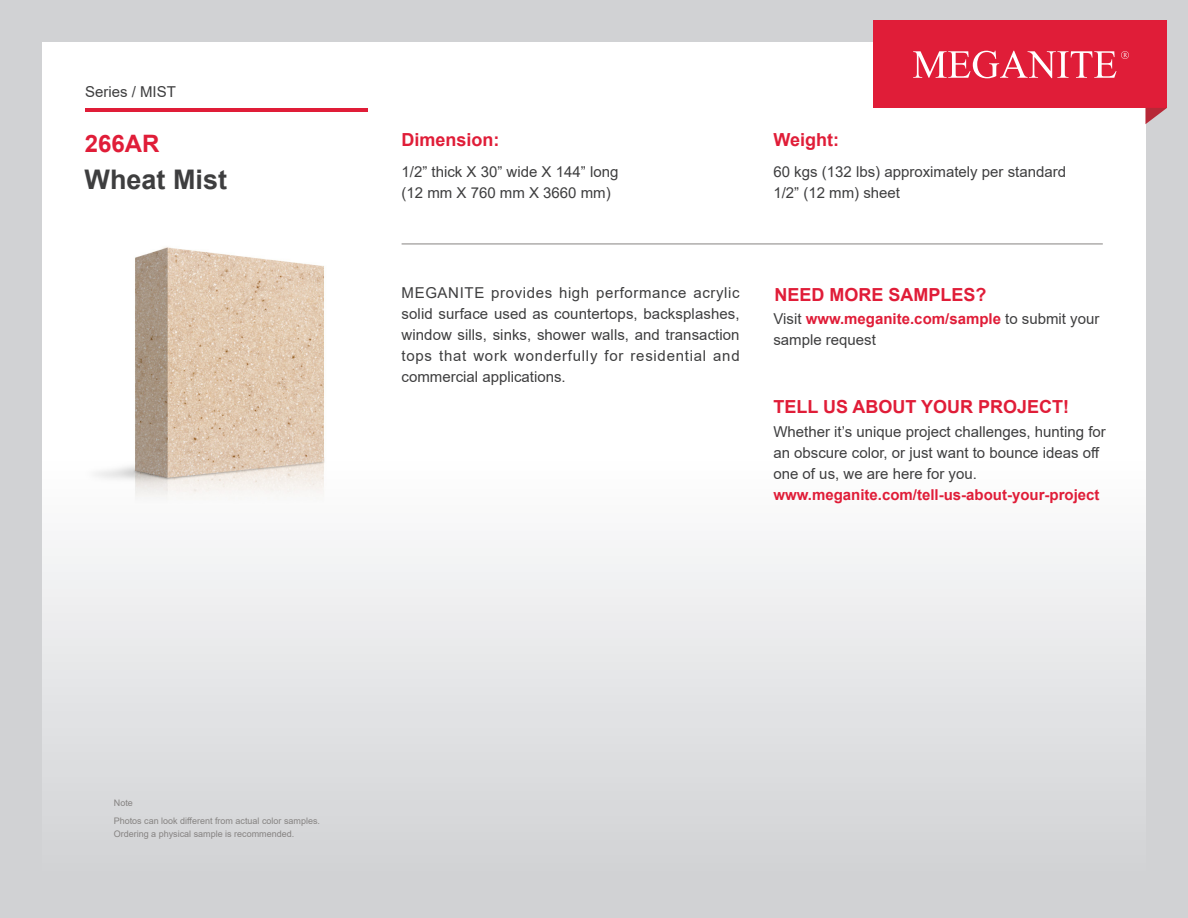
<style>
.page{position:relative;width:1188px;height:918px;background:#d1d2d4}
.page>*{position:absolute;margin:0;border:0;box-sizing:border-box;transform-origin:0 0}
.商品名稱{font:700 27px "Arial";color:#3e3e3f}
.商品編號{font:700 24px "Arial";color:#e01d38}
.t1{font:700 18px "Arial";color:#e01d38}
.t2{font:15px/21px "Arial";color:#3e3e3f}
.t3{font:700 15px "Arial";color:#e01d38}
.t4{font:9px/13.5px "Arial";color:#868382}
.s1{font-weight:700;color:#e01d38}
</style>
<div class="page">
<div style="left:43px;top:43px;width:1102px;height:832px;background:linear-gradient(to bottom,#fff,#dcdddf)"></div>
<hr style="left:85px;top:109px;width:283px;height:3px;background:#e01d38">
<div style="left:874px;top:21px;width:293px;height:87px;background:#e01d38"></div>
<svg style="left:913px;top:51px;width:216px;height:27px"></svg>
<svg style="left:1145px;top:108px;width:22px;height:16px"></svg>
<hr style="left:402px;top:244px;width:701px;height:1px;background:#868382">
<img style="left:85px;top:224px;width:283px;height:282px">
<p class="t2" style="left:85px;top:81px;width:92px">Series / MIST</p>
<p class="商品編號" style="left:85px;top:127px;width:76px">266AR</p>
<p class="商品名稱" style="left:85px;top:160px;width:144px">Wheat Mist</p>
<p class="t1" style="left:402px;top:127px;width:100px">Dimension:</p>
<p class="t1" style="left:773px;top:127px;width:67px">Weight:</p>
<p class="t2" style="left:402px;top:161px;width:218px">1/2” thick X 30” wide X 144” long (12 mm X 760 mm X 3660 mm)</p>
<p class="t2" style="left:773px;top:161px;width:294px">60 kgs (132 lbs) approximately per standard<br>1/2” (12 mm) sheet</p>
<p class="t2" style="left:402px;top:282px;width:340px;text-align:justify">MEGANITE provides high performance acrylic solid surface used as countertops, backsplashes, window sills, sinks, shower walls, and transaction tops that work wonderfully for residential and commercial applications.</p>
<p class="t1" style="left:775px;top:282px;width:214px">NEED MORE SAMPLES?</p>
<p class="t2" style="left:773px;top:308px;width:327px">Visit <span class="s1">www.meganite.com/sample</span> to submit your sample request</p>
<p class="t1" style="left:773px;top:394px;width:297px">TELL US ABOUT YOUR PROJECT!</p>
<p class="t2" style="left:773px;top:421px;width:334px">Whether it’s unique project challenges, hunting for an obscure color, or just want to bounce ideas off one of us, we are here for you.</p>
<p class="t3" style="left:773px;top:484px;width:328px">www.meganite.com/tell-us-about-your-project</p>
<p class="t4" style="left:114px;top:796px;width:21px">Note</p>
<p class="t4" style="left:114px;top:814px;width:208px">Photos can look different from actual color samples.<br>Ordering a physical sample is recommended.</p>
</div>
